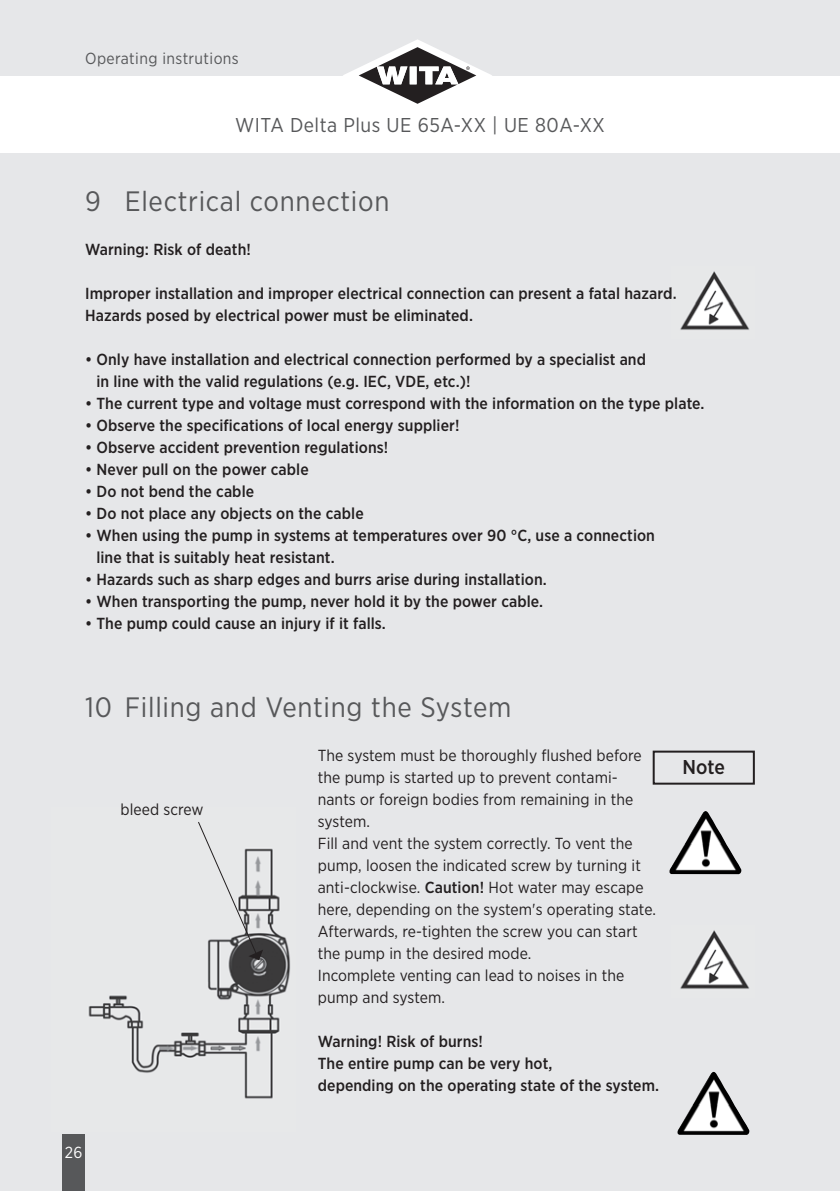
<style>
.page{position:relative;width:840px;height:1191px;background:#fff}
.page>*{position:absolute;margin:0;border:0;box-sizing:border-box;transform-origin:0 0}
.t1{font:28px "Gotham Narrow";letter-spacing:.025em;color:#57585a}
.t2{font:20px "Gotham Narrow";letter-spacing:.025em;color:#57585a}
.t3{font:500 20px "Gotham Narrow";color:#231f20}
.t4{font:500 16px/22px "Gotham Narrow";letter-spacing:.005em;color:#231f20}
.t5{font:16px/22px "Gotham Narrow";letter-spacing:.005em;color:#231f20}
.t6{font:16px "Gotham Narrow";letter-spacing:.025em;color:#57585a}
.t7{font:16px "Gotham Narrow";color:#fff}
.s1{font-weight:500}
</style>
<div class="page">
<div style="left:0;top:0;width:839px;height:75px;background:#e6e7e9"></div>
<div style="left:0;top:153px;width:839px;height:1038px;background:#e6e7e9"></div>
<svg style="left:326px;top:39px;width:169px;height:65px"></svg>
<div style="left:62px;top:1134px;width:23px;height:57px;background:#57585a"></div>
<img style="left:671px;top:271px;width:78px;height:59px">
<img style="left:680px;top:930px;width:69px;height:59px">
<div style="left:652px;top:750px;width:102px;height:34px;border:2px solid #231f20"></div>
<img style="left:669px;top:811px;width:72px;height:63px">
<img style="left:677px;top:1071px;width:72px;height:63px">
<img style="left:88px;top:848px;width:202px;height:251px">
<svg style="left:197px;top:822px;width:66px;height:138px"></svg>
<p class="t6" style="left:85px;top:53px;width:155px">Operating instrutions</p>
<p class="t2" style="left:235px;top:117px;width:371px">WITA Delta Plus UE 65A-XX | UE 80A-XX</p>
<h1 class="t1" style="left:85px;top:191px;width:305px">9 Electrical connection</h1>
<p class="t4" style="left:85px;top:239px;width:167px">Warning: Risk of death!</p>
<p class="t4" style="left:85px;top:283px;width:592px">Improper installation and improper electrical connection can present a fatal hazard.<br>Hazards posed by electrical power must be eliminated.</p>
<p class="t4" style="left:96px;top:349px;width:551px;text-indent:-11px">• Only have installation and electrical connection performed by a specialist and in line with the valid regulations (e.g. IEC, VDE, etc.)!</p>
<p class="t4" style="left:85px;top:393px;width:620px">• The current type and voltage must correspond with the information on the type plate.</p>
<p class="t4" style="left:85px;top:415px;width:375px">• Observe the specifications of local energy supplier!</p>
<p class="t4" style="left:85px;top:437px;width:304px">• Observe accident prevention regulations!</p>
<p class="t4" style="left:85px;top:459px;width:225px">• Never pull on the power cable</p>
<p class="t4" style="left:85px;top:481px;width:170px">• Do not bend the cable</p>
<p class="t4" style="left:85px;top:503px;width:280px">• Do not place any objects on the cable</p>
<p class="t4" style="left:96px;top:525px;width:560px;text-indent:-11px">• When using the pump in systems at temperatures over 90 °C, use a connection line that is suitably heat resistant.</p>
<p class="t4" style="left:85px;top:569px;width:463px">• Hazards such as sharp edges and burrs arise during installation.</p>
<p class="t4" style="left:85px;top:591px;width:459px">• When transporting the pump, never hold it by the power cable.</p>
<p class="t4" style="left:85px;top:613px;width:302px">• The pump could cause an injury if it falls.</p>
<h1 class="t1" style="left:85px;top:697px;width:427px">10 Filling and Venting the System</h1>
<p class="t5" style="left:317px;top:745px;width:339px">The system must be thoroughly flushed before the pump is started up to prevent contami&shy;nants or foreign bodies from remaining in the system.<br>Fill and vent the system correctly. To vent the pump, loosen the indicated screw by turning it anti-clockwise. <span class="s1">Caution!</span> Hot water may escape here, depending on the system's operating state.<br>Afterwards, re-tighten the screw you can start the pump in the desired mode.<br>Incomplete venting can lead to noises in the pump and system.</p>
<p class="t4" style="left:317px;top:1031px;width:342px">Warning! Risk of burns!<br>The entire pump can be very hot,<br>depending on the operating state of the system.</p>
<p class="t5" style="left:120px;top:799px;width:84px">bleed screw</p>
<p class="t7" style="left:65px;top:1146px;width:19px">26</p>
<p class="t3" style="left:682px;top:759px;width:44px">Note</p>
</div>
